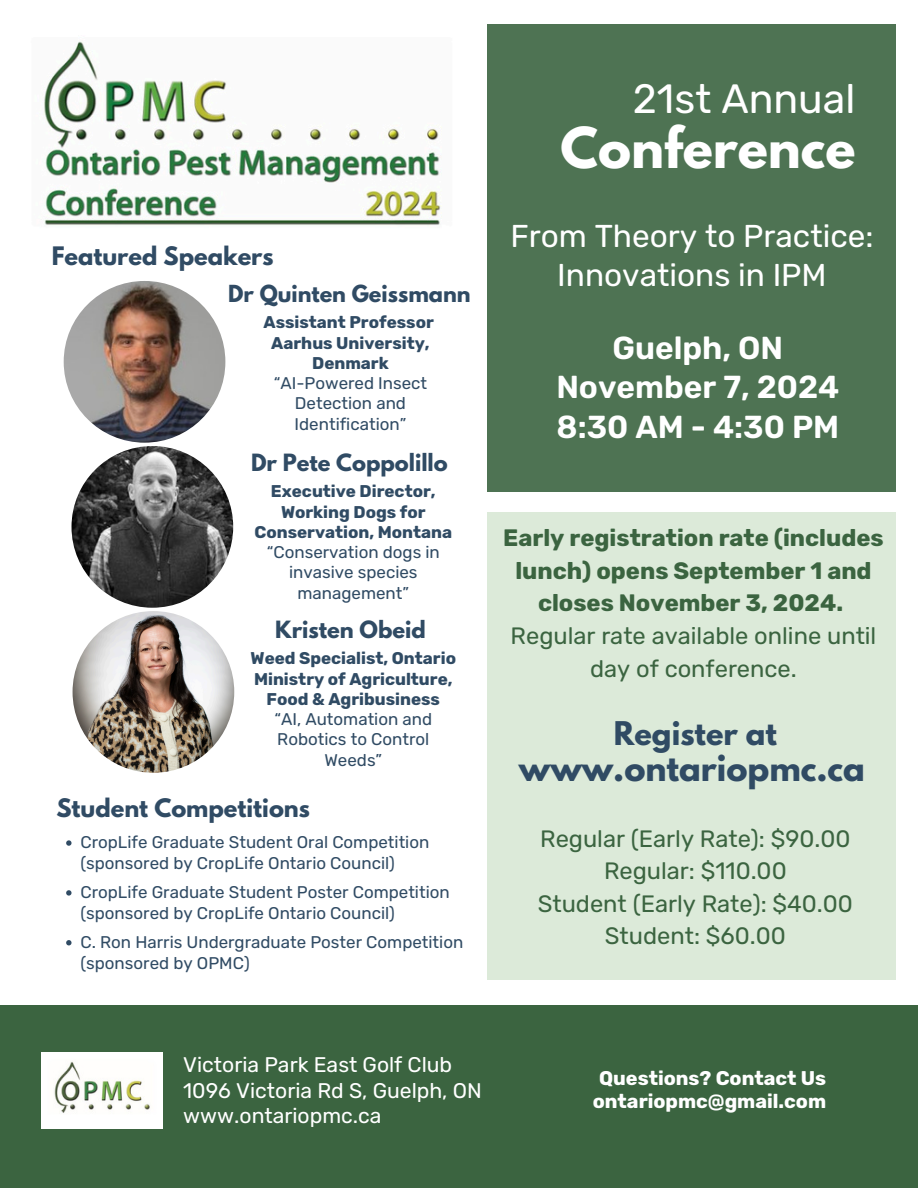
<style>
.page{position:relative;width:918px;height:1188px;background:#fff}
.page>*{position:absolute;margin:0;border:0;box-sizing:border-box;transform-origin:0 0}
.t1{font:700 49.95px "League Spartan";color:#fff}
.t2{font:40.95px "Rubik";color:#fff}
.t3{font:700 31.95px "League Spartan";color:#304b64}
.t4{font:600 31.8px/39.3px "Rubik";color:#fff;text-align:center}
.t5{font:31.5px/39.3px "Rubik";color:#fff;text-align:center}
.t6{font:700 28.95px "League Spartan";color:#304b64}
.t7{font:700 23.7px/32.7px "Rubik";color:#3b6440;text-align:center}
.t8{font:23.7px/32.7px "Rubik";color:#3b6440;text-align:center}
.t9{font:700 22.5px "League Spartan";color:#304b64}
.t10{font:21.15px "Rubik";color:#fff}
.t11{font:700 21px "League Spartan";color:#304b64}
.t12{font:700 20.85px "League Spartan";color:#304b64}
.t13{font:700 19.8px "Rubik";color:#fff}
.t14{font:16.95px/20.2px "Rubik";color:#304b64;text-align:center}
.t15{font:700 16.95px/20.2px "Rubik";color:#304b64;text-align:center}
.s1{font-weight:400}
</style>
<div class="page">
<img style="left:44px;top:24px;width:444px;height:337px">
<div style="left:488px;top:24px;width:408px;height:467px;background:#4e7353"></div>
<div style="left:0;top:1005px;width:918px;height:183px;background:#3b6440"></div>
<img style="left:42px;top:1052px;width:120px;height:77px">
<img style="left:64px;top:281px;width:161px;height:162px;border-radius:50%">
<img style="left:72px;top:446px;width:161px;height:162px;border-radius:50%">
<img style="left:73px;top:611px;width:161px;height:162px;border-radius:50%">
<div style="left:488px;top:513px;width:408px;height:467px;background:#d9e8d5"></div>
<svg style="left:66px;top:840px;width:6px;height:6px"></svg>
<svg style="left:66px;top:890px;width:6px;height:6px"></svg>
<svg style="left:66px;top:940px;width:6px;height:5px"></svg>
<h6 class="t9" style="left:52px;top:244px;width:223px">Featured Speakers</h6>
<p class="t12" style="left:228px;top:284px;width:244px">Dr Quinten Geissmann</p>
<p class="t15" style="left:264px;top:312px;width:172px">Assistant Professor</p>
<p class="t15" style="left:271px;top:333px;width:160px">Aarhus University,<br>Denmark</p>
<p class="t14" style="left:274px;top:373px;width:155px">“AI-Powered Insect<br>Detection and<br>Identification”</p>
<p class="t11" style="left:251px;top:452px;width:198px">Dr Pete Coppolillo</p>
<h3 class="t15" style="left:254px;top:482px;width:199px">Executive Director,<br>Working Dogs for<br>Conservation, Montana</h3>
<h3 class="t14" style="left:267px;top:542px;width:175px">“Conservation dogs in invasive species management”</h3>
<h6 class="t11" style="left:275px;top:619px;width:152px">Kristen Obeid</h6>
<p class="t15" style="left:251px;top:648px;width:207px">Weed Specialist, Ontario<br>Ministry of Agriculture,<br>Food &amp; Agribusiness</p>
<p class="t14" style="left:274px;top:709px;width:159px">“AI, Automation and<br>Robotics to Control<br>Weeds”</p>
<p class="t9" style="left:56px;top:797px;width:255px">Student Competitions</p>
<p class="t14" style="left:80px;top:832px;width:350px;line-height:20.9px;text-align:left">CropLife Graduate Student Oral Competition (sponsored by CropLife Ontario Council)</p>
<p class="t14" style="left:80px;top:882px;width:371px;line-height:20.9px;text-align:left">CropLife Graduate Student Poster Competition (sponsored by CropLife Ontario Council)</p>
<p class="t14" style="left:80px;top:932px;width:384px;line-height:20.9px;text-align:left">C. Ron Harris Undergraduate Poster Competition (sponsored by OPMC)</p>
<p class="t2" style="left:633px;top:75px;width:224px">21st Annual</p>
<p class="t1" style="left:561px;top:124px;width:296px">Conference</p>
<h5 class="t5" style="left:510px;top:217px;width:365px">From Theory to Practice:<br>Innovations in IPM</h5>
<p class="t4" style="left:556px;top:328px;width:285px">Guelph, ON<br>November 7, 2024<br>8:30 AM - 4:30 PM</p>
<p class="t7" style="left:503px;top:522px;width:382px">Early registration rate (includes lunch) opens September 1 and closes November 3, 2024.<br><span class="s1">Regular rate available online until day of conference.</span></p>
<p class="t6" style="left:614px;top:719px;width:165px">Register at</p>
<p class="t3" style="left:519px;top:752px;width:348px">www.ontariopmc.ca</p>
<p class="t8" style="left:538px;top:822px;width:317px">Regular (Early Rate): $90.00<br>Regular: $110.00<br>Student (Early Rate): $40.00<br>Student: $60.00</p>
<h4 class="t10" style="left:183px;top:1053px;width:270px">Victoria Park East Golf Club</h4>
<h3 class="t10" style="left:183px;top:1078px;width:300px">1096 Victoria Rd S, Guelph, ON</h3>
<p class="t10" style="left:183px;top:1103px;width:200px">www.ontariopmc.ca</p>
<p class="t13" style="left:599px;top:1066px;width:229px">Questions? Contact Us</p>
<p class="t13" style="left:593px;top:1090px;width:235px">ontariopmc@gmail.com</p>
</div>
